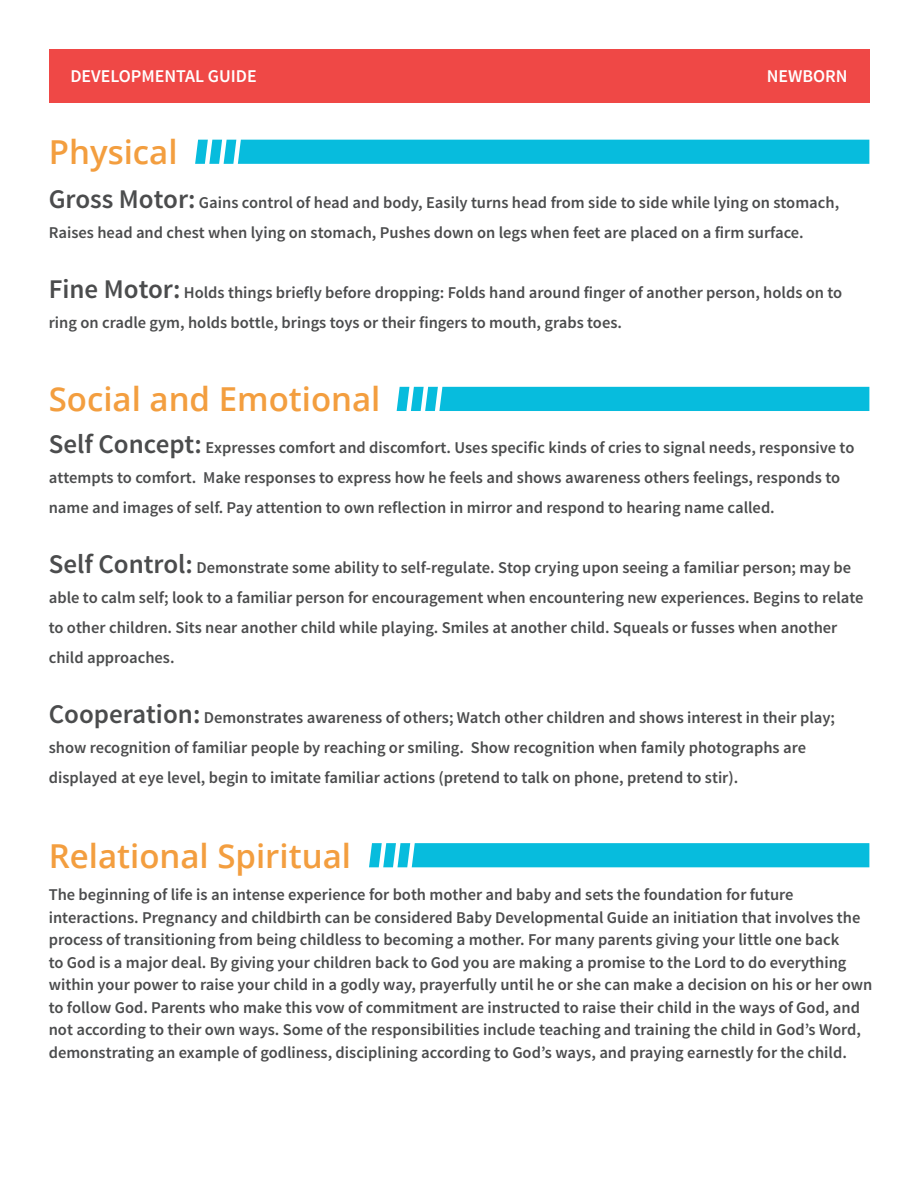
<style>
.page{position:relative;width:918px;height:1188px;background:#fff}
.page>*{position:absolute;margin:0;border:0;box-sizing:border-box;transform-origin:0 0}
.t1{font:600 33px "Open Sans";color:#f39e3f}
.Header_White{font:600 18px "Source Sans Pro";color:#fff}
.Body{font:600 16.5px/30px "Source Sans Pro";color:#4b4c4d}
.Bullets{font:600 16.5px/30px "Source Sans Pro";color:#4b4c4d}
.s1{font-size:27px}
</style>
<div class="page">
<div style="left:49px;top:49px;width:820px;height:54px;background:#ef4846"></div>
<div style="left:195px;top:140px;width:674px;height:24px;background:#07bcdd"></div>
<div style="left:397px;top:387px;width:472px;height:24px;background:#07bcdd"></div>
<svg style="left:369px;top:843px;width:500px;height:24px;background:#0fbede"></svg>
<p class="Header_White" style="left:70px;top:65px;width:188px">DEVELOPMENTAL GUIDE</p>
<p class="Header_White" style="left:767px;top:65px;width:82px">NEWBORN</p>
<p class="t1" style="left:49px;top:130px;width:130px">Physical</p>
<p class="Bullets" style="left:49px;top:188px;width:792px"><span class="s1">Gross Motor:</span> Gains control of head and body, Easily turns head from side to side while lying on stomach,<br>Raises head and chest when lying on stomach, Pushes down on legs when feet are placed on a firm surface.</p>
<p class="Bullets" style="left:49px;top:278px;width:795px"><span class="s1">Fine Motor:</span> Holds things briefly before dropping: Folds hand around finger of another person, holds on to ring on cradle gym, holds bottle, brings toys or their fingers to mouth, grabs toes.</p>
<p class="t1" style="left:49px;top:377px;width:333px">Social and Emotional</p>
<p class="Body" style="left:49px;top:433px;width:807px"><span class="s1">Self Concept:</span> Expresses comfort and discomfort. Uses specific kinds of cries to signal needs, responsive to attempts to comfort. Make responses to express how he feels and shows awareness others feelings, responds to name and images of self. Pay attention to own reflection in mirror and respond to hearing name called.</p>
<p class="Body" style="left:49px;top:553px;width:816px"><span class="s1">Self Control:</span> Demonstrate some ability to self-regulate. Stop crying upon seeing a familiar person; may be able to calm self; look to a familiar person for encouragement when encountering new experiences. Begins to relate to other children. Sits near another child while playing. Smiles at another child. Squeals or fusses when another child approaches.</p>
<p class="Body" style="left:49px;top:703px;width:788px"><span class="s1">Cooperation:</span> Demonstrates awareness of others; Watch other children and shows interest in their play; show recognition of familiar people by reaching or smiling. Show recognition when family photographs are displayed at eye level, begin to imitate familiar actions (pretend to talk on phone, pretend to stir).</p>
<p class="t1" style="left:49px;top:833px;width:304px">Relational Spiritual</p>
<p class="Body" style="left:49px;top:884px;width:825px;line-height:22.5px">The beginning of life is an intense experience for both mother and baby and sets the foundation for future interactions. Pregnancy and childbirth can be considered Baby Developmental Guide an initiation that involves the process of transitioning from being childless to becoming a mother. For many parents giving your little one back<br>to God is a major deal. By giving your children back to God you are making a promise to the Lord to do everything within your power to raise your child in a godly way, prayerfully until he or she can make a decision on his or her own to follow God. Parents who make this vow of commitment are instructed to raise their child in the ways of God, and not according to their own ways. Some of the responsibilities include teaching and training the child in God’s Word, demonstrating an example of godliness, disciplining according to God’s ways, and praying earnestly for the child.</p>
</div>
